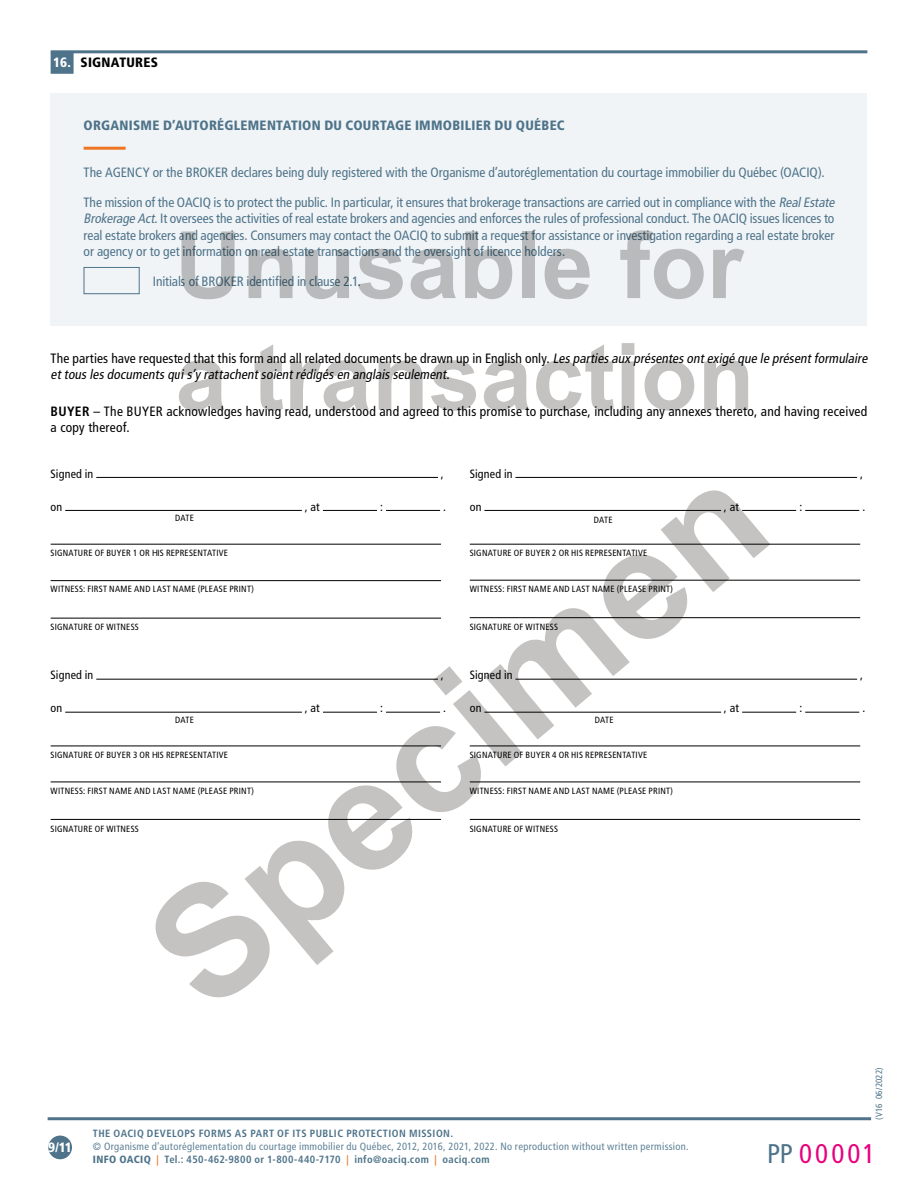
<style>
.page{position:relative;width:918px;height:1188px;background:#fff}
.page>*{position:absolute;margin:0;border:0;box-sizing:border-box;transform-origin:0 0}
.t1{font:condensed 27px "Frutiger LT Std";letter-spacing:.115em;color:#e6007e}
.t2{font:condensed 13.5px/16.5px "Frutiger LT Std";letter-spacing:-.005em;color:#4e738a}
.t3{font:italic condensed 13.5px/16.5px "Frutiger LT Std";color:#000}
.t4{font:condensed 13.5px/16.2px "Frutiger LT Std";letter-spacing:.02em;color:#000}
.t5{font:900 condensed 13.5px "Frutiger LT Std";letter-spacing:.02em;color:#4e738a}
.t6{font:900 condensed 13.5px "Frutiger LT Std";letter-spacing:.02em;color:#000}
.t7{font:900 condensed 13.5px "Frutiger LT Std";color:#fff}
.t8{font:condensed 12px "Frutiger LT Std";letter-spacing:.01em;color:#000}
.t9{font:condensed 10.5px/12.6px "Frutiger LT Std";letter-spacing:.025em;color:#5f8196}
.t10{font:700 condensed 10.5px "Frutiger LT Std";letter-spacing:.04em;color:#4e738a}
.t11{font:condensed 9px "Frutiger LT Std";letter-spacing:.025em;color:#000}
.t12{font:condensed 9px "Frutiger LT Std";letter-spacing:.02em;color:#4e738a}
.s1{color:#fff}
.s2{font-style:italic}
.s3{font-style:normal}
.s4{font-weight:700}
.s5{font-weight:900;color:#4e738a}
.s6{font-weight:700;color:#ee7623}
.s7{font-weight:700;color:#4e738a}
.s8{color:#4e738a}
</style>
<div class="page">
<div style="left:48px;top:1136px;width:24px;height:23px;background:#4e738a;border-radius:50%"></div>
<hr style="left:48px;top:1117px;width:823px;height:3px;background:#4e738a">
<hr style="left:51px;top:50px;width:816px;height:3px;background:#4e738a">
<div style="left:51px;top:53px;width:23px;height:21px;background:#4e738a"></div>
<div style="left:51px;top:93px;width:816px;height:232px;background:#f0f4f6"></div>
<hr style="left:84px;top:147px;width:42px;height:3px;background:#ee7623">
<div style="left:84px;top:267px;width:56px;height:27px;border:1px solid #4e738a"></div>
<hr style="left:96px;top:477px;width:342px;height:1px;background:#000">
<hr style="left:65px;top:510px;width:237px;height:1px;background:#000">
<hr style="left:51px;top:544px;width:390px;height:1px;background:#000">
<hr style="left:51px;top:580px;width:390px;height:1px;background:#000">
<hr style="left:51px;top:618px;width:390px;height:1px;background:#000">
<hr style="left:96px;top:679px;width:342px;height:1px;background:#000">
<hr style="left:65px;top:712px;width:237px;height:1px;background:#000">
<hr style="left:51px;top:746px;width:390px;height:1px;background:#000">
<hr style="left:51px;top:782px;width:390px;height:1px;background:#000">
<hr style="left:51px;top:819px;width:390px;height:1px;background:#000">
<hr style="left:515px;top:477px;width:342px;height:1px;background:#000">
<hr style="left:742px;top:510px;width:54px;height:1px;background:#000">
<hr style="left:805px;top:510px;width:54px;height:1px;background:#000">
<hr style="left:470px;top:544px;width:390px;height:1px;background:#000">
<hr style="left:470px;top:580px;width:390px;height:1px;background:#000">
<hr style="left:470px;top:617px;width:390px;height:1px;background:#000">
<hr style="left:515px;top:679px;width:342px;height:1px;background:#000">
<hr style="left:742px;top:712px;width:54px;height:1px;background:#000">
<hr style="left:805px;top:712px;width:54px;height:1px;background:#000">
<hr style="left:470px;top:746px;width:390px;height:1px;background:#000">
<hr style="left:470px;top:782px;width:390px;height:1px;background:#000">
<hr style="left:470px;top:819px;width:390px;height:1px;background:#000">
<svg style="left:155px;top:490px;width:615px;height:507px"></svg>
<svg style="left:181px;top:231px;width:54px;height:68px"></svg>
<svg style="left:249px;top:249px;width:44px;height:49px"></svg>
<svg style="left:305px;top:250px;width:44px;height:49px"></svg>
<svg style="left:358px;top:249px;width:45px;height:50px"></svg>
<svg style="left:411px;top:249px;width:45px;height:50px"></svg>
<svg style="left:465px;top:231px;width:47px;height:68px"></svg>
<div style="left:523px;top:231px;width:12px;height:67px;background:#b8babb"></div>
<svg style="left:545px;top:249px;width:45px;height:50px"></svg>
<svg style="left:620px;top:230px;width:84px;height:69px"></svg>
<svg style="left:713px;top:249px;width:31px;height:49px"></svg>
<svg style="left:179px;top:360px;width:45px;height:51px"></svg>
<svg style="left:255px;top:344px;width:28px;height:67px"></svg>
<svg style="left:290px;top:360px;width:79px;height:51px"></svg>
<svg style="left:379px;top:360px;width:44px;height:50px"></svg>
<svg style="left:431px;top:360px;width:45px;height:51px"></svg>
<svg style="left:484px;top:360px;width:45px;height:51px"></svg>
<svg style="left:536px;top:344px;width:78px;height:67px"></svg>
<svg style="left:622px;top:343px;width:12px;height:67px"></svg>
<svg style="left:645px;top:360px;width:49px;height:51px"></svg>
<svg style="left:704px;top:360px;width:44px;height:50px"></svg>
<p class="t6" style="left:53px;top:54px;width:106px"><span class="s1">16.</span> SIGNATURES</p>
<p class="t5" style="left:84px;top:117px;width:482px">ORGANISME D’AUTORÉGLEMENTATION DU COURTAGE IMMOBILIER DU QUÉBEC</p>
<p class="t2" style="left:84px;top:164px;width:743px">The AGENCY or the BROKER declares being duly registered with the Organisme d’autoréglementation du courtage immobilier du Québec (OACIQ).</p>
<p class="t2" style="left:84px;top:194px;width:755px">The mission of the OACIQ is to protect the public. In particular, it ensures that brokerage transactions are carried out in compliance with the <span class="s2">RealEstate Brokerage Act</span>. It oversees the activities of real estate brokers and agencies and enforces the rules of professional conduct. The OACIQ issues licences to real estate brokers and agencies. Consumers may contact the OACIQ to submit a request for assistance or investigation regarding a real estate broker or agency or to get information on real estate transactions and the oversight of licence holders.</p>
<p class="t2" style="left:153px;top:273px;width:210px">Initials of BROKER identified in clause 2.1.</p>
<p class="t3" style="left:51px;top:350px;width:821px"><span class="s3">The parties have requested that this form and all related documents be drawn up in English only.</span> Lespartiesaux présentesontexigé que le présentformulaire ettouslesdocumentsquis’y rattachentsoientrédigésen anglaisseulement<span class="s3">.</span></p>
<p class="t4" style="left:51px;top:403px;width:818px"><span class="s4">BUYER</span> – The BUYER acknowledges having read, understood and agreed to this promise to purchase, including any annexes thereto, and having received a copy thereof.</p>
<p class="t8" style="left:51px;top:467px;width:44px">Signed in</p>
<p class="t8" style="left:441px;top:467px;width:4px">,</p>
<p class="t8" style="left:51px;top:500px;width:13px">on</p>
<p class="t8" style="left:305px;top:500px;width:16px">, at</p>
<p class="t8" style="left:380px;top:500px;width:4px">:</p>
<p class="t8" style="left:443px;top:500px;width:4px">.</p>
<p class="t11" style="left:51px;top:548px;width:179px">SIGNATURE OF BUYER 1 OR HIS REPRESENTATIVE</p>
<p class="t11" style="left:51px;top:584px;width:205px">WITNESS: FIRST NAME AND LAST NAME (PLEASE PRINT)</p>
<p class="t11" style="left:51px;top:622px;width:90px">SIGNATURE OF WITNESS</p>
<p class="t8" style="left:470px;top:467px;width:44px">Signed in</p>
<p class="t8" style="left:860px;top:467px;width:4px">,</p>
<p class="t8" style="left:470px;top:500px;width:13px">on</p>
<p class="t8" style="left:724px;top:500px;width:16px">, at</p>
<p class="t8" style="left:799px;top:500px;width:4px">:</p>
<p class="t8" style="left:863px;top:500px;width:4px">.</p>
<p class="t11" style="left:470px;top:548px;width:179px">SIGNATURE OF BUYER 2 OR HIS REPRESENTATIVE</p>
<p class="t11" style="left:470px;top:584px;width:205px">WITNESS: FIRST NAME AND LAST NAME (PLEASE PRINT)</p>
<p class="t11" style="left:470px;top:622px;width:90px">SIGNATURE OF WITNESS</p>
<p class="t11" style="left:175px;top:513px;width:20px">DATE</p>
<p class="t11" style="left:594px;top:515px;width:20px">DATE</p>
<p class="t8" style="left:51px;top:668px;width:44px">Signed in</p>
<p class="t8" style="left:441px;top:668px;width:4px">,</p>
<p class="t8" style="left:51px;top:701px;width:13px">on</p>
<p class="t8" style="left:305px;top:701px;width:16px">, at</p>
<p class="t8" style="left:380px;top:701px;width:4px">:</p>
<p class="t8" style="left:443px;top:701px;width:4px">.</p>
<p class="t11" style="left:51px;top:750px;width:179px">SIGNATURE OF BUYER 3 OR HIS REPRESENTATIVE</p>
<p class="t11" style="left:51px;top:786px;width:205px">WITNESS: FIRST NAME AND LAST NAME (PLEASE PRINT)</p>
<p class="t11" style="left:51px;top:823px;width:90px">SIGNATURE OF WITNESS</p>
<p class="t11" style="left:175px;top:714px;width:20px">DATE</p>
<p class="t8" style="left:470px;top:668px;width:44px">Signed in</p>
<p class="t8" style="left:860px;top:668px;width:4px">,</p>
<p class="t8" style="left:470px;top:701px;width:13px">on</p>
<p class="t8" style="left:724px;top:701px;width:16px">, at</p>
<p class="t8" style="left:799px;top:701px;width:4px">:</p>
<p class="t8" style="left:863px;top:701px;width:4px">.</p>
<p class="t11" style="left:470px;top:750px;width:179px">SIGNATURE OF BUYER 4 OR HIS REPRESENTATIVE</p>
<p class="t11" style="left:470px;top:786px;width:205px">WITNESS: FIRST NAME AND LAST NAME (PLEASE PRINT)</p>
<p class="t11" style="left:470px;top:823px;width:90px">SIGNATURE OF WITNESS</p>
<p class="t11" style="left:595px;top:714px;width:20px">DATE</p>
<p class="t12" style="left:874px;top:1120px;width:55px;rotate:-90deg">(V16 06/2022)</p>
<p class="t10" style="left:93px;top:1128px;width:362px">THE OACIQ DEVELOPS FORMS AS PART OF ITS PUBLIC PROTECTION MISSION.</p>
<p class="t9" style="left:93px;top:1140px;width:597px">© Organisme d’autoréglementation du courtage immobilier du Québec, 2012, 2016, 2021, 2022. No reproduction without written permission.<br><span class="s5">INFO OACIQ</span> <span class="s6">|</span> <span class="s7">Tel.: 450-462-9800 or 1-800-440-7170</span> <span class="s6">|</span> <span class="s7">info@oaciq.com</span> <span class="s6">|</span> <span class="s7">oaciq.com</span></p>
<p class="t7" style="left:48px;top:1139px;width:25px">9/11</p>
<h1 class="t1" style="left:767px;top:1137px;width:110px"><span class="s8">PP</span> 00001</h1>
</div>
